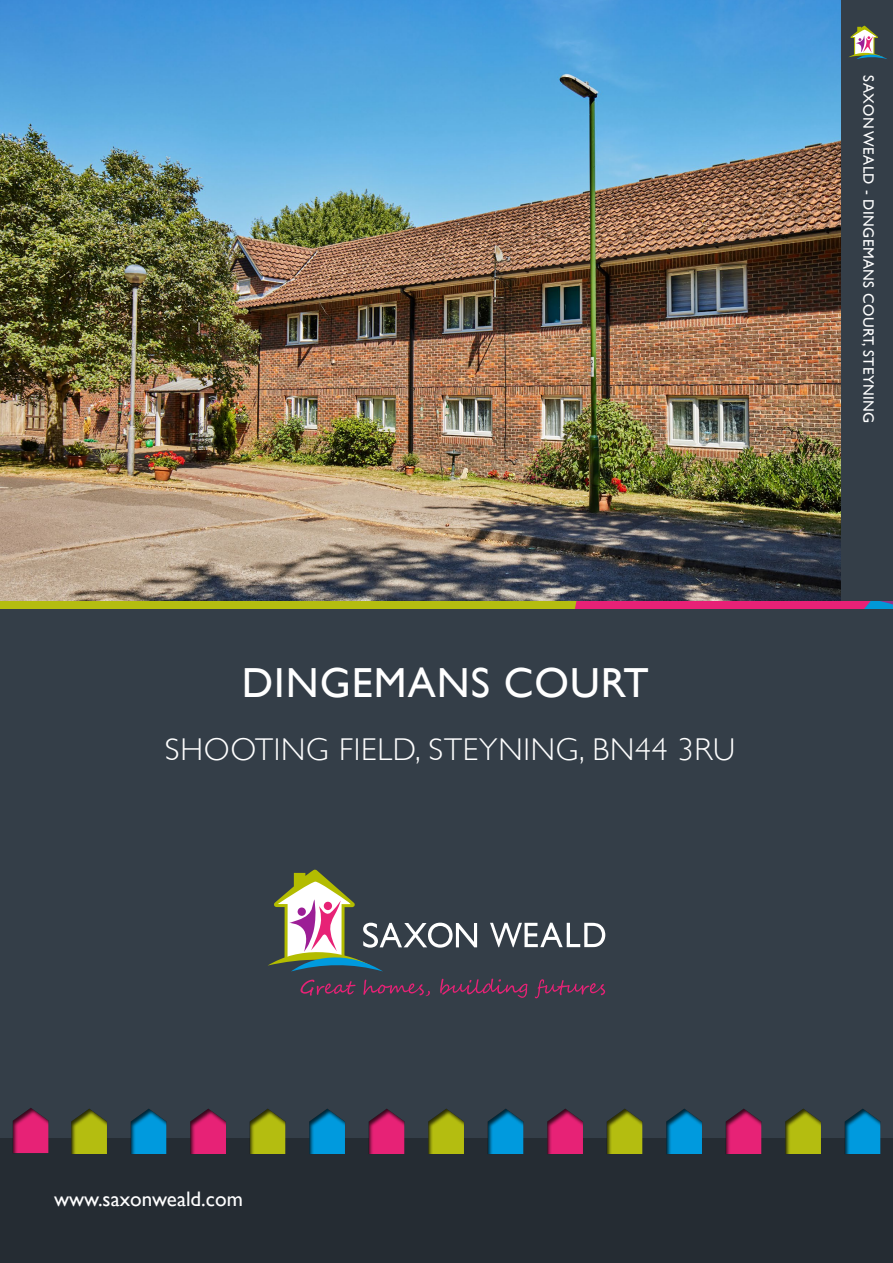
<style>
.page{position:relative;width:893px;height:1263px;background:#343e48}
.page>*{position:absolute;margin:0;border:0;box-sizing:border-box;transform-origin:0 0}
.t1{font:42px "Gill Alt One";letter-spacing:.025em;color:#fff}
.t2{font:300 31.5px "Gill Alt One";letter-spacing:.025em;color:#fff}
.t3{font:21px "Gill Alt One";color:#fff}
.t4{font:15px "Gill Alt One";letter-spacing:.025em;color:#fff}
</style>
<div class="page">
<img style="left:0;top:0;width:840px;height:600px">
<div style="left:0;top:1138px;width:893px;height:125px;background:#252c33"></div>
<div style="left:0;top:1098px;width:61px;height:57px;background:#000;opacity:.75"></div>
<div style="left:56px;top:1099px;width:63px;height:57px;background:#000;opacity:.75"></div>
<div style="left:117px;top:1099px;width:62px;height:57px;background:#000;opacity:.75"></div>
<div style="left:175px;top:1099px;width:63px;height:57px;background:#000;opacity:.75"></div>
<div style="left:236px;top:1099px;width:62px;height:57px;background:#000;opacity:.75"></div>
<div style="left:295px;top:1099px;width:62px;height:57px;background:#000;opacity:.75"></div>
<div style="left:355px;top:1099px;width:63px;height:57px;background:#000;opacity:.75"></div>
<div style="left:414px;top:1099px;width:62px;height:57px;background:#000;opacity:.75"></div>
<div style="left:474px;top:1099px;width:63px;height:57px;background:#000;opacity:.75"></div>
<div style="left:533px;top:1099px;width:62px;height:57px;background:#000;opacity:.75"></div>
<div style="left:593px;top:1099px;width:61px;height:57px;background:#000;opacity:.75"></div>
<div style="left:652px;top:1099px;width:63px;height:57px;background:#000;opacity:.75"></div>
<div style="left:711px;top:1099px;width:62px;height:57px;background:#000;opacity:.75"></div>
<div style="left:771px;top:1099px;width:63px;height:57px;background:#000;opacity:.75"></div>
<div style="left:830px;top:1099px;width:63px;height:57px;background:#000;opacity:.75"></div>
<svg style="left:301px;top:980px;width:54px;height:16px"></svg>
<svg style="left:363px;top:980px;width:67px;height:16px"></svg>
<svg style="left:440px;top:979px;width:87px;height:19px"></svg>
<svg style="left:535px;top:979px;width:70px;height:19px"></svg>
<svg style="left:268px;top:869px;width:209px;height:102px"></svg>
<svg style="left:490px;top:923px;width:115px;height:24px"></svg>
<svg style="left:849px;top:26px;width:38px;height:33px"></svg>
<svg style="left:0;top:601px;width:893px;height:7px;background:#c08836"></svg>
<h1 class="t1" style="left:242px;top:658px;width:409px">DINGEMANS COURT</h1>
<h2 class="t2" style="left:165px;top:731px;width:572px">SHOOTING FIELD, STEYNING, BN44 3RU</h2>
<p class="t4" style="left:877px;top:75px;width:350px;rotate:90deg">SAXON WEALD - DINGEMANS COURT, STEYNING</p>
<h3 class="t3" style="left:54px;top:1187px;width:190px">www.saxonweald.com</h3>
</div>
